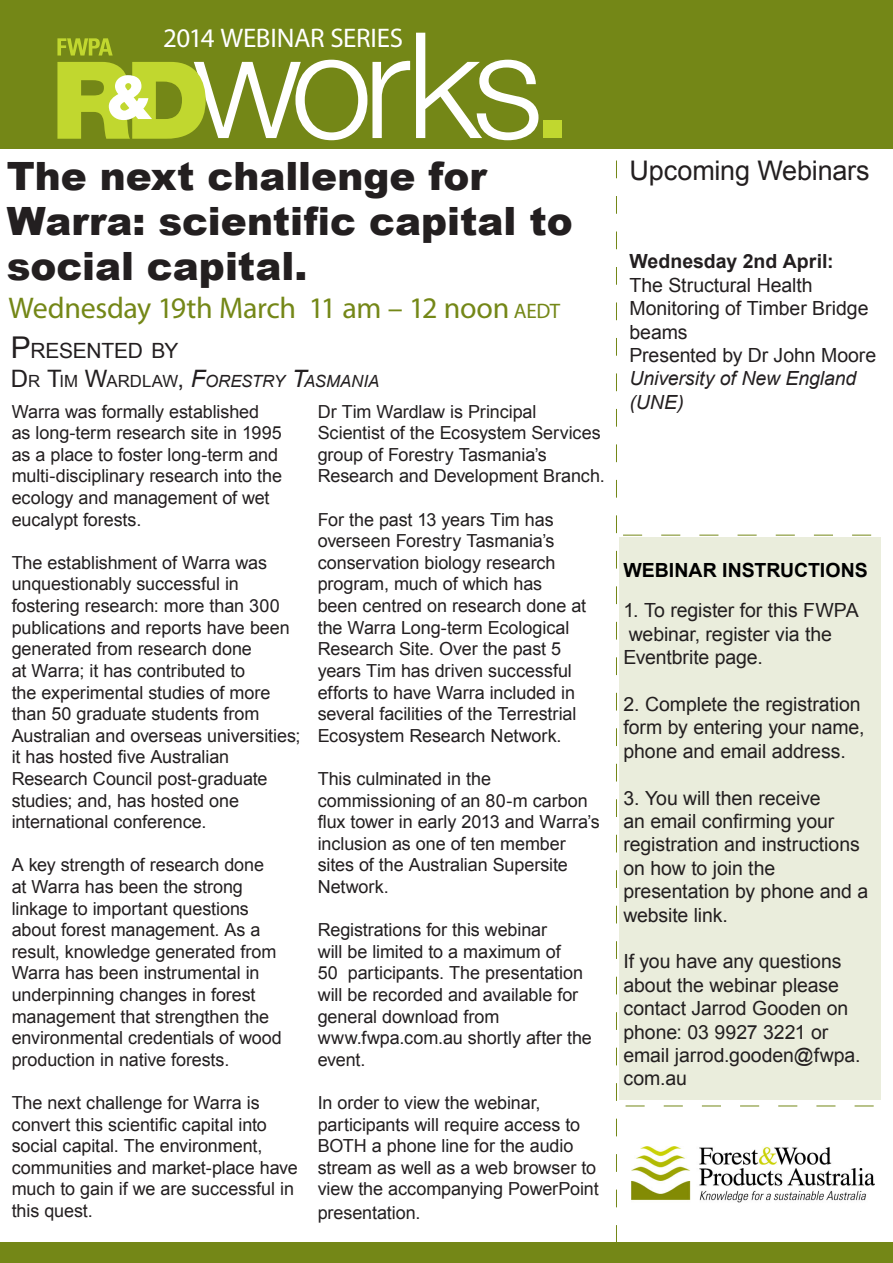
<style>
.page{position:relative;width:893px;height:1263px;background:#fff}
.page>*{position:absolute;margin:0;border:0;box-sizing:border-box;transform-origin:0 0}
.t1{font:900 39px/45px "Arial";color:#231f20}
.t2{font:30px "Myriad Pro";letter-spacing:-.015em;color:#748717}
.t3{font:27px "Myriad Pro";letter-spacing:-.015em;color:#fff}
.t4{font:27px "Arial";letter-spacing:-.01em;color:#231f20}
.t5{font:21px "Arial";letter-spacing:-.015em;color:#231f20}
.t6{font:19.5px/23.4px "Arial";letter-spacing:-.005em;color:#231f20}
.t7{font:italic 19.5px/23.4px "Arial";letter-spacing:-.005em;color:#231f20}
.t8{font:700 19.5px "Arial";color:#000}
.t9{font:700 19.5px "Arial";color:#231f20}
.t10{font:18px/21.6px "Arial";letter-spacing:-.005em;color:#231f20}
.t11{font:italic 16.8px "Arial";color:#231f20}
.s1{font-size:21px}
.s2{font-size:30px}
.s3{font-style:normal;font-size:24px}
.s4{font-style:normal}
.s5{font-size:24px}
</style>
<div class="page">
<div style="left:619px;top:537px;width:261px;height:563px;background:#eaeddc"></div>
<div style="left:0;top:1242px;width:893px;height:21px;background:#748717"></div>
<div style="left:0;top:0;width:893px;height:149px;background:#748717"></div>
<svg style="left:416px;top:33px;width:122px;height:107px"></svg>
<div style="left:544px;top:121px;width:18px;height:17px;background:#c1d72f"></div>
<svg style="left:57px;top:38px;width:353px;height:102px"></svg>
<svg style="left:616px;top:161px;width:1px;height:1081px"></svg>
<svg style="left:623px;top:535px;width:248px;height:1px"></svg>
<img style="left:631px;top:1146px;width:243px;height:56px">
<svg style="left:626px;top:1105px;width:248px;height:1px"></svg>
<p class="t3" style="left:163px;top:22px;width:241px">2014 WEBINAR SERIES</p>
<p class="t1" style="left:7px;top:152px;width:567px">The next challenge for<br>Warra: scientific capital to social capital.</p>
<p class="t4" style="left:629px;top:153px;width:242px">Upcoming Webinars</p>
<p class="t9" style="left:629px;top:249px;width:206px">Wednesday 2nd April:</p>
<p class="t6" style="left:629px;top:273px;width:240px">The Structural Health<br>Monitoring of Timber Bridge beams</p>
<p class="t6" style="left:629px;top:344px;width:248px">Presented by Dr John Moore</p>
<p class="t7" style="left:629px;top:367px;width:228px">University of New England (UNE)</p>
<p class="t2" style="left:8px;top:290px;width:553px">Wednesday 19th March 11 am – 12 noon <span class="s1">AEDT</span></p>
<p class="t5" style="left:11px;top:337px;width:169px"><span class="s2">P</span>RESENTED BY</p>
<p class="t11" style="left:11px;top:370px;width:370px"><span class="s3">D</span> <span class="s4">R</span> <span class="s3">T</span><span class="s4">IM</span> <span class="s3">W</span><span class="s4">ARDLAW</span><span class="s3">,</span> <span class="s5">F</span>ORESTRY <span class="s5">T</span>ASMANIA</p>
<p class="t10" style="left:12px;top:401px;width:272px">Warra was formally established as long-term research site in 1995 as a place to foster long-term and multi-disciplinary research into the ecology and management of wet eucalypt forests.</p>
<p class="t10" style="left:12px;top:552px;width:290px">The establishment of Warra was unquestionably successful in fostering research: more than 300 publications and reports have been generated from research done<br>at Warra; it has contributed to<br>the experimental studies of more than 50 graduate students from<br>Australian and overseas universities; it has hosted five Australian<br>Research Council post-graduate studies; and, has hosted one international conference.</p>
<p class="t10" style="left:12px;top:854px;width:272px">A key strength of research done at Warra has been the strong linkage to important questions about forest management. As a result, knowledge generated from<br>Warra has been instrumental in underpinning changes in forest management that strengthen the environmental credentials of wood production in native forests.</p>
<p class="t10" style="left:12px;top:1092px;width:288px">The next challenge for Warra is convert this scientific capital into social capital. The environment, communities and market-place have much to gain if we are successful in this quest.</p>
<p class="t10" style="left:318px;top:401px;width:288px">Dr Tim Wardlaw is Principal<br>Scientist of the Ecosystem Services group of Forestry Tasmania’s<br>Research and Development Branch.</p>
<p class="t10" style="left:318px;top:509px;width:270px">For the past 13 years Tim has overseen Forestry Tasmania’s conservation biology research program, much of which has been centred on research done at the Warra Long-term Ecological<br>Research Site. Over the past 5 years Tim has driven successful efforts to have Warra included in several facilities of the Terrestrial<br>Ecosystem Research Network.</p>
<p class="t10" style="left:318px;top:768px;width:283px">This culminated in the commissioning of an 80-m carbon flux tower in early 2013 and Warra’s inclusion as one of ten member sites of the Australian Supersite<br>Network.</p>
<p class="t10" style="left:318px;top:919px;width:267px">Registrations for this webinar<br>will be limited to a maximum of<br>50 participants. The presentation will be recorded and available for general download from</p>
<p class="t10" style="left:318px;top:1027px;width:276px">www.fwpa.com.au shortly after the event.</p>
<p class="t10" style="left:318px;top:1092px;width:282px">In order to view the webinar, participants will require access to<br>BOTH a phone line for the audio stream as well as a web browser to view the accompanying PowerPoint</p>
<p class="t10" style="left:318px;top:1202px;width:104px">presentation.</p>
<p class="t8" style="left:623px;top:557px;width:246px">WEBINAR INSTRUCTIONS</p>
<p class="t6" style="left:623px;top:599px;width:237px">1. To register for this FWPA webinar, register via the<br>Eventbrite page.</p>
<p class="t6" style="left:623px;top:693px;width:243px">2. Complete the registration form by entering your name, phone and email address.</p>
<p class="t6" style="left:623px;top:786px;width:246px">3. You will then receive<br>an email confirming your registration and instructions on how to join the presentation by phone and a website link.</p>
<p class="t6" style="left:623px;top:950px;width:239px">If you have any questions about the webinar please contact Jarrod Gooden on phone: 03 9927 3221 or email jarrod.gooden@fwpa. com.au</p>
</div>
